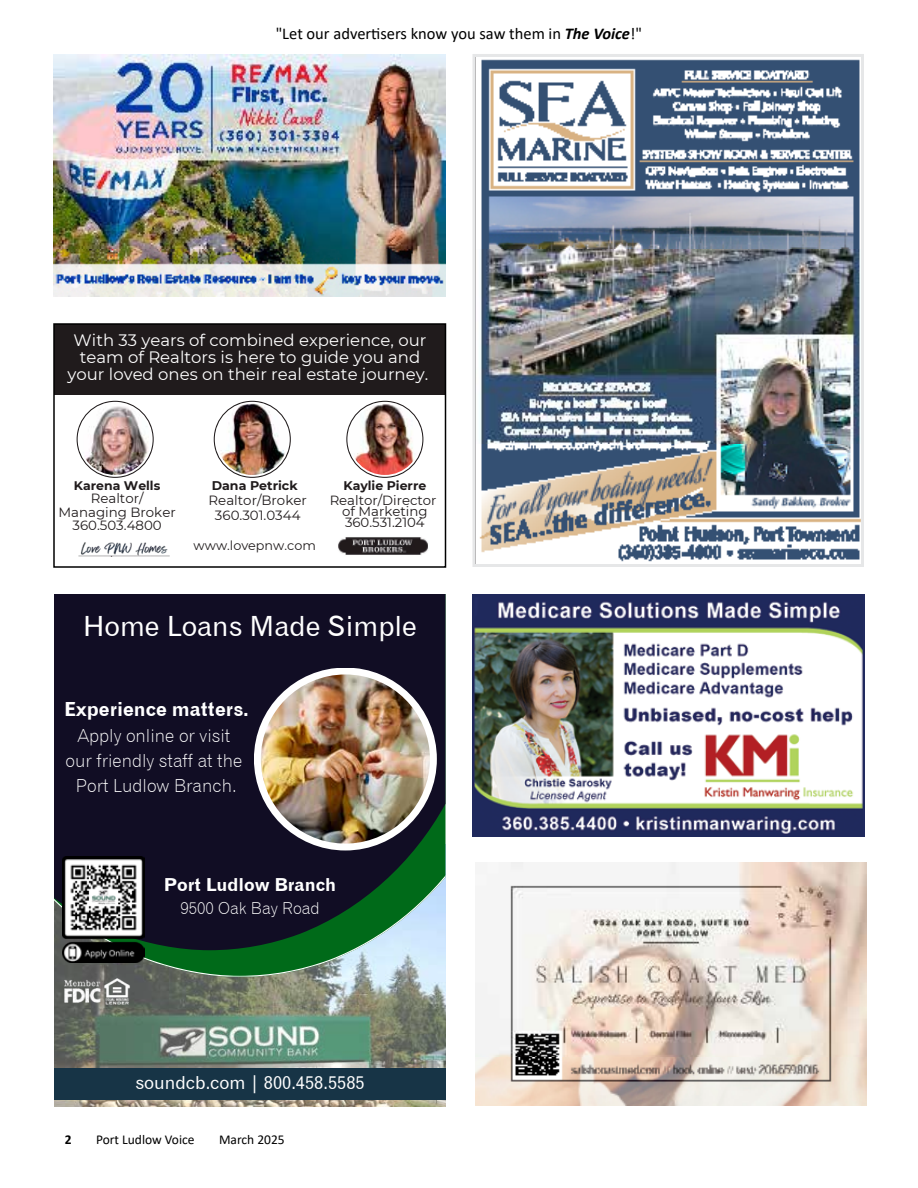
<style>
.page{position:relative;width:918px;height:1188px;background:#fff}
.page>*{position:absolute;margin:0;border:0;box-sizing:border-box;transform-origin:0 0}
.t1{font:27.9px "Gothic 720 BT Roman B";color:#fff}
.t2{font:19.5px "Gothic 720 BT Bold B";color:#fff}
.t3{font:18px/24.8px "Gothic 720 BT Light B";color:#fff;text-align:center}
.t4{font:18px "Gothic 720 BT Roman B";color:#fff}
.t5{font:18px "Gothic 720 BT Bold B";color:#fff}
.t6{font:16.5px/16.8px "Montserrat";color:#fff;text-align:center}
.t7{font:16.5px "Calibri";color:#000}
.t8{font:16.5px "Gothic 720 BT Light B";color:#fff}
.t9{font:13.5px "Calibri";color:#000}
.t10{font:700 13.5px "Calibri";color:#000}
.t11{font:13.35px/13.4px "Montserrat";color:#201b1c;text-align:center}
.t12{font:12.75px "Montserrat";color:#201b1c}
.t13{font:700 12.6px "Montserrat";color:#201b1c}
.t14{font:700 12.45px "Montserrat";color:#201b1c}
.s1{font-weight:700;font-style:italic}
</style>
<div class="page">
<img style="left:475px;top:863px;width:392px;height:243px">
<img style="left:479px;top:59px;width:381px;height:503px">
<div style="left:472px;top:54px;width:392px;height:513px;border:3px solid #e6e7e8"></div>
<img style="left:53px;top:54px;width:393px;height:243px">
<div style="left:54px;top:324px;width:392px;height:71px;background:#201b1c"></div>
<svg style="left:77px;top:401px;width:77px;height:77px"></svg>
<svg style="left:78px;top:402px;width:75px;height:75px"></svg>
<img style="left:80px;top:404px;width:71px;height:71px;border-radius:35px">
<svg style="left:346px;top:401px;width:77px;height:77px"></svg>
<svg style="left:347px;top:402px;width:75px;height:75px"></svg>
<img style="left:349px;top:404px;width:72px;height:71px;border-radius:36px">
<svg style="left:214px;top:401px;width:77px;height:77px"></svg>
<svg style="left:215px;top:402px;width:75px;height:75px"></svg>
<img style="left:217px;top:404px;width:71px;height:71px;border-radius:36px">
<img style="left:338px;top:537px;width:90px;height:18px">
<img style="left:78px;top:542px;width:92px;height:14px">
<div style="left:53px;top:323px;width:393px;height:245px;border:2px solid #000"></div>
<img style="left:54px;top:977px;width:392px;height:130px">
<svg style="left:54px;top:950px;width:392px;height:27px;background:#5d9071"></svg>
<svg style="left:54px;top:594px;width:392px;height:356px;background:#151a29"></svg>
<img style="left:287px;top:830px;width:117px;height:15px">
<div style="left:254px;top:668px;width:183px;height:182px;background:#fff;border-radius:91px"></div>
<img style="left:261px;top:674px;width:169px;height:169px;border-radius:84px">
<div style="left:54px;top:1068px;width:392px;height:31px;background:#173446"></div>
<img style="left:102px;top:976px;width:29px;height:30px">
<img style="left:63px;top:972px;width:39px;height:38px">
<img style="left:63px;top:857px;width:82px;height:105px">
<img style="left:472px;top:594px;width:392px;height:243px">
<p class="t7" style="left:276px;top:22px;width:368px">"Let our advertisers know you saw them in <span class="s1">The Voice</span>!"</p>
<p class="t6" style="left:68px;top:331px;width:362px">With 33 years of combined experience, our team of Realtors is here to guide you and your loved ones on their real estate journey.</p>
<p class="t14" style="left:74px;top:477px;width:88px">Karena Wells</p>
<p class="t13" style="left:212px;top:477px;width:87px">Dana Petrick</p>
<p class="t14" style="left:343px;top:477px;width:84px">Kaylie Pierre</p>
<p class="t11" style="left:59px;top:491px;width:119px">Realtor/<br>Managing Broker<br>360.503.4800</p>
<p class="t11" style="left:209px;top:493px;width:100px;line-height:14.5px">Realtor/Broker<br>360.301.0344</p>
<p class="t11" style="left:330px;top:494px;width:108px;line-height:11.1px">Realtor/Director of Marketing<br>360.531.2104</p>
<p class="t12" style="left:194px;top:537px;width:124px">www.lovepnw.com</p>
<h1 class="t1" style="left:83px;top:609px;width:335px">Home Loans Made Simple</h1>
<p class="t2" style="left:64px;top:698px;width:186px">Experience matters.</p>
<p class="t3" style="left:66px;top:723px;width:178px">Apply online or visit our friendly staff at the<br>Port Ludlow Branch.</p>
<p class="t5" style="left:164px;top:874px;width:174px">Port Ludlow Branch</p>
<p class="t8" style="left:180px;top:898px;width:141px">9500 Oak Bay Road</p>
<p class="t4" style="left:135px;top:1072px;width:231px">soundcb.com | 800.458.5585</p>
<p class="t10" style="left:65px;top:1130px;width:8px">2</p>
<p class="t9" style="left:96px;top:1130px;width:100px">Port Ludlow Voice</p>
<p class="t9" style="left:219px;top:1130px;width:67px">March 2025</p>
</div>
